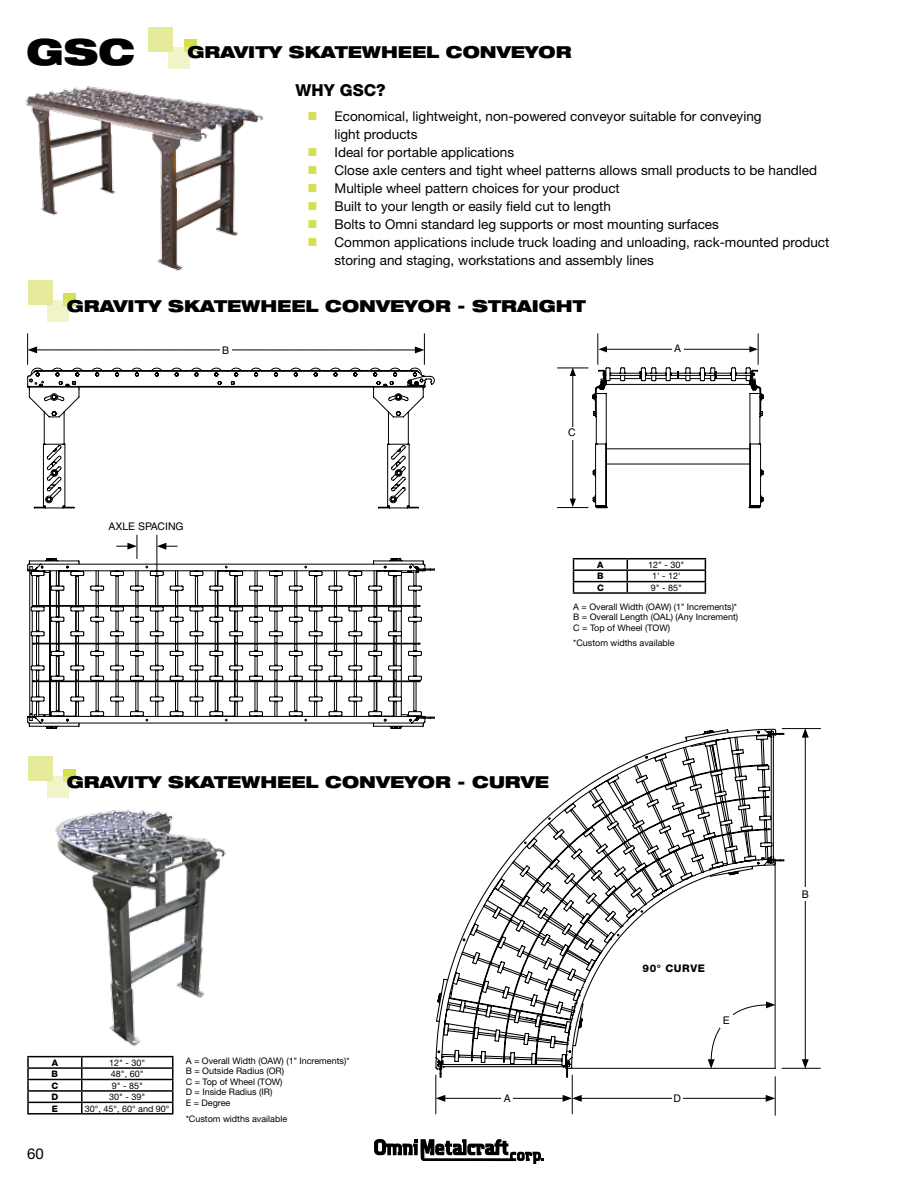
<style>
.page{position:relative;width:918px;height:1188px;background:#fff}
.page>*{position:absolute;margin:0;border:0;box-sizing:border-box;transform-origin:0 0}
.t1{font:900 expanded 36px "Helvetica Neue";color:#000}
.t2{font:900 expanded 16.5px "Helvetica Neue";color:#000}
.t3{font:800 16.5px "Helvetica Neue";color:#000}
.t4{font:15px "Helvetica Neue";color:#000}
.t5{font:13.5px/18px "Helvetica Neue";color:#000}
.t6{font:10.5px "Helvetica";color:#000}
.t7{font:800 10.5px "Helvetica Neue";color:#000}
.t8{font:9px/10.5px "Helvetica Neue";color:#000}
.t9{font:800 9px "Helvetica Neue";color:#000}
.s1{color:#d5e04e}
.s2{font-family:"Helvetica"}
</style>
<div class="page">
<svg style="left:374px;top:1139px;width:170px;height:25px"></svg>
<hr style="left:29px;top:726px;width:50px;height:1px;background:#000">
<hr style="left:374px;top:726px;width:49px;height:1px;background:#000">
<hr style="left:374px;top:561px;width:49px;height:1px;background:#000">
<hr style="left:29px;top:561px;width:50px;height:1px;background:#000">
<svg style="left:27px;top:563px;width:408px;height:161px"></svg>
<svg style="left:29px;top:570px;width:395px;height:156px"></svg>
<img style="left:25px;top:86px;width:239px;height:185px">
<img style="left:55px;top:809px;width:171px;height:238px">
<svg style="left:573px;top:560px;width:1px;height:32px"></svg>
<svg style="left:627px;top:560px;width:1px;height:32px"></svg>
<svg style="left:705px;top:560px;width:1px;height:32px"></svg>
<hr style="left:573px;top:592px;width:54px;height:2px;background:#000">
<hr style="left:627px;top:592px;width:79px;height:2px;background:#000">
<hr style="left:573px;top:558px;width:54px;height:2px;background:#000">
<hr style="left:627px;top:558px;width:79px;height:2px;background:#000">
<hr style="left:573px;top:569px;width:54px;height:2px;background:#000">
<hr style="left:627px;top:569px;width:79px;height:2px;background:#000">
<hr style="left:573px;top:581px;width:54px;height:1px;background:#000">
<hr style="left:627px;top:581px;width:79px;height:1px;background:#000">
<hr style="left:27px;top:1090px;width:55px;height:2px;background:#000">
<hr style="left:82px;top:1090px;width:92px;height:2px;background:#000">
<hr style="left:27px;top:1102px;width:55px;height:1px;background:#000">
<svg style="left:27px;top:1057px;width:2px;height:56px"></svg>
<hr style="left:82px;top:1102px;width:92px;height:1px;background:#000">
<svg style="left:81px;top:1057px;width:2px;height:56px"></svg>
<svg style="left:172px;top:1057px;width:2px;height:56px"></svg>
<hr style="left:27px;top:1113px;width:55px;height:2px;background:#000">
<hr style="left:82px;top:1113px;width:92px;height:2px;background:#000">
<hr style="left:27px;top:1056px;width:55px;height:1px;background:#000">
<hr style="left:82px;top:1056px;width:92px;height:1px;background:#000">
<hr style="left:27px;top:1067px;width:55px;height:2px;background:#000">
<hr style="left:82px;top:1067px;width:92px;height:2px;background:#000">
<hr style="left:27px;top:1079px;width:55px;height:1px;background:#000">
<hr style="left:82px;top:1079px;width:92px;height:1px;background:#000">
<div style="left:64px;top:293px;width:12px;height:13px;background:#d5e04e"></div>
<div style="left:28px;top:280px;width:24px;height:25px;background:#e5eb9b"></div>
<svg style="left:47px;top:301px;width:21px;height:21px"></svg>
<div style="left:64px;top:769px;width:12px;height:13px;background:#d5e04e"></div>
<div style="left:28px;top:756px;width:24px;height:25px;background:#e5eb9b"></div>
<svg style="left:47px;top:777px;width:21px;height:21px"></svg>
<hr style="left:157px;top:535px;width:1px;height:41px;background:#000">
<svg style="left:157px;top:543px;width:21px;height:7px"></svg>
<svg style="left:116px;top:535px;width:22px;height:24px"></svg>
<hr style="left:424px;top:333px;width:1px;height:32px;background:#000">
<hr style="left:27px;top:333px;width:1px;height:32px;background:#000">
<hr style="left:35px;top:350px;width:382px;height:1px;background:#000">
<svg style="left:28px;top:346px;width:9px;height:7px"></svg>
<svg style="left:415px;top:347px;width:9px;height:6px"></svg>
<div style="left:221px;top:346px;width:11px;height:7px;background:#fff"></div>
<hr style="left:605px;top:349px;width:147px;height:1px;background:#000">
<svg style="left:598px;top:346px;width:9px;height:6px"></svg>
<svg style="left:749px;top:346px;width:9px;height:6px"></svg>
<hr style="left:572px;top:374px;width:1px;height:127px;background:#000">
<svg style="left:570px;top:367px;width:6px;height:9px"></svg>
<svg style="left:570px;top:499px;width:6px;height:8px"></svg>
<hr style="left:557px;top:368px;width:31px;height:1px;background:#000">
<hr style="left:557px;top:507px;width:31px;height:1px;background:#000">
<div style="left:672px;top:345px;width:11px;height:6px;background:#fff"></div>
<div style="left:570px;top:427px;width:6px;height:13px;background:#fff"></div>
<hr style="left:597px;top:333px;width:1px;height:32px;background:#000">
<hr style="left:758px;top:333px;width:1px;height:32px;background:#000">
<svg style="left:435px;top:729px;width:349px;height:349px"></svg>
<svg style="left:565px;top:858px;width:211px;height:211px"></svg>
<hr style="left:775px;top:859px;width:1px;height:210px;background:#000">
<hr style="left:571px;top:1068px;width:205px;height:1px;background:#000">
<svg style="left:708px;top:1001px;width:67px;height:68px"></svg>
<hr style="left:579px;top:1098px;width:189px;height:1px;background:#000">
<svg style="left:766px;top:1095px;width:9px;height:7px"></svg>
<hr style="left:775px;top:1076px;width:1px;height:40px;background:#000">
<hr style="left:443px;top:1098px;width:122px;height:1px;background:#000">
<svg style="left:436px;top:1095px;width:9px;height:7px"></svg>
<svg style="left:563px;top:1095px;width:19px;height:7px"></svg>
<hr style="left:435px;top:1075px;width:1px;height:39px;background:#000">
<hr style="left:572px;top:1075px;width:1px;height:39px;background:#000">
<hr style="left:805px;top:735px;width:1px;height:327px;background:#000">
<svg style="left:802px;top:729px;width:7px;height:9px"></svg>
<svg style="left:802px;top:1059px;width:7px;height:9px"></svg>
<hr style="left:782px;top:728px;width:39px;height:1px;background:#000">
<hr style="left:782px;top:1068px;width:39px;height:1px;background:#000">
<div style="left:502px;top:1094px;width:11px;height:13px;background:#fff"></div>
<div style="left:672px;top:1094px;width:11px;height:17px;background:#fff"></div>
<div style="left:799px;top:888px;width:12px;height:13px;background:#fff"></div>
<div style="left:720px;top:1014px;width:13px;height:13px;background:#fff"></div>
<div style="left:184px;top:40px;width:13px;height:12px;background:#d5e04e"></div>
<div style="left:148px;top:27px;width:25px;height:25px;background:#e5eb9b"></div>
<svg style="left:168px;top:47px;width:21px;height:21px"></svg>
<svg style="left:32px;top:367px;width:388px;height:3px"></svg>
<svg style="left:27px;top:370px;width:408px;height:139px"></svg>
<svg style="left:592px;top:367px;width:171px;height:142px"></svg>
<h1 class="t1" style="left:27px;top:29px;width:108px">GSC</h1>
<p class="t2" style="left:188px;top:42px;width:133px">GRAVITY SKATE</p>
<p class="t2" style="left:362px;top:42px;width:35px">WHEE</p>
<p class="t2" style="left:426px;top:42px;width:38px">L CON</p>
<p class="t2" style="left:497px;top:42px;width:76px">VEYOR</p>
<p class="t3" style="left:296px;top:80px;width:92px">WHY GSC?</p>
<p class="t5" style="left:335px;top:107px;width:429px;text-indent:-27px"><span class="s1">■</span> Economical, lightweight, non-powered conveyor suitable for conveying light products</p>
<p class="t5" style="left:308px;top:143px;width:208px"><span class="s1">■</span> Ideal for portable applications</p>
<p class="t5" style="left:308px;top:161px;width:511px"><span class="s1">■</span> Close axle centers and tight wheel patterns allows small products to be handled</p>
<p class="t5" style="left:308px;top:179px;width:314px"><span class="s1">■</span> Multiple wheel pattern choices for your product</p>
<p class="t5" style="left:308px;top:197px;width:305px"><span class="s1">■</span> Built to your length or easily field cut to length</p>
<p class="t5" style="left:308px;top:215px;width:413px"><span class="s1">■</span> Bolts to Omni standard leg supports or most mounting surfaces</p>
<p class="t5" style="left:335px;top:233px;width:496px;text-indent:-27px"><span class="s1">■</span> Common applications include truck loading and unloading, rack-mounted product storing and staging, workstations and assembly lines</p>
<p class="t2" style="left:67px;top:295px;width:133px">GRAVITY SKATE</p>
<p class="t2" style="left:241px;top:295px;width:35px">WHEE</p>
<p class="t2" style="left:305px;top:295px;width:38px">L CON</p>
<p class="t2" style="left:376px;top:295px;width:156px">VEYOR - STRAIGHT</p>
<p class="t6" style="left:222px;top:344px;width:9px">B</p>
<p class="t6" style="left:674px;top:342px;width:8px">A</p>
<p class="t6" style="left:108px;top:520px;width:75px">AXLE SPACING</p>
<p class="t6" style="left:568px;top:427px;width:8px">C</p>
<p class="t9" style="left:597px;top:559px;width:8px">A</p>
<p class="t8" style="left:648px;top:559px;width:38px">12" - 30"</p>
<p class="t9" style="left:597px;top:571px;width:8px">B</p>
<p class="t8" style="left:652px;top:571px;width:30px">1' - 12'</p>
<p class="t9" style="left:597px;top:582px;width:8px">C</p>
<p class="t8" style="left:573px;top:578px;width:165px;line-height:18.9px;text-indent:78px">9" - 85"<br>A = Overall Width (OAW) (1<span class="s2">"</span> Increments)*</p>
<p class="t8" style="left:573px;top:612px;width:166px">B = Overall Length (OAL) (Any Increment)<br>C = Top of Wheel (TOW)</p>
<p class="t8" style="left:573px;top:638px;width:103px">*Custom widths available</p>
<p class="t2" style="left:67px;top:771px;width:133px">GRAVITY SKATE</p>
<p class="t2" style="left:241px;top:771px;width:35px">WHEE</p>
<p class="t2" style="left:305px;top:771px;width:38px">L CON</p>
<p class="t2" style="left:376px;top:771px;width:173px">VEYOR - CU RVE</p>
<p class="t9" style="left:52px;top:1057px;width:8px">A</p>
<p class="t8" style="left:109px;top:1057px;width:38px">12" - 30"</p>
<p class="t9" style="left:52px;top:1069px;width:8px">B</p>
<p class="t8" style="left:111px;top:1069px;width:34px">48", 60"</p>
<p class="t9" style="left:51px;top:1080px;width:8px">C</p>
<p class="t8" style="left:112px;top:1080px;width:33px">9" - 85"</p>
<p class="t9" style="left:51px;top:1092px;width:8px">D</p>
<p class="t8" style="left:109px;top:1092px;width:38px">30" - 39"</p>
<p class="t9" style="left:52px;top:1103px;width:7px">E</p>
<p class="t8" style="left:85px;top:1103px;width:86px">30°, 45°, 60° and 90°</p>
<p class="t4" style="left:27px;top:1145px;width:18px">60</p>
<p class="t8" style="left:186px;top:1055px;width:165px">A = Overall Width (OAW) (1<span class="s2">"</span> Increments)*<br>B = Outside Radius (OR)<br>C = Top of Wheel (TOW)<br>D = Inside Radius (IR)<br>E = Degree</p>
<p class="t8" style="left:186px;top:1114px;width:103px">*Custom widths available</p>
<p class="t7" style="left:643px;top:962px;width:64px">90° CURVE</p>
<p class="t6" style="left:723px;top:1014px;width:7px">E</p>
<p class="t6" style="left:504px;top:1093px;width:8px">A</p>
<p class="t6" style="left:673px;top:1092px;width:9px">D</p>
<p class="t6" style="left:802px;top:888px;width:9px">B</p>
</div>
